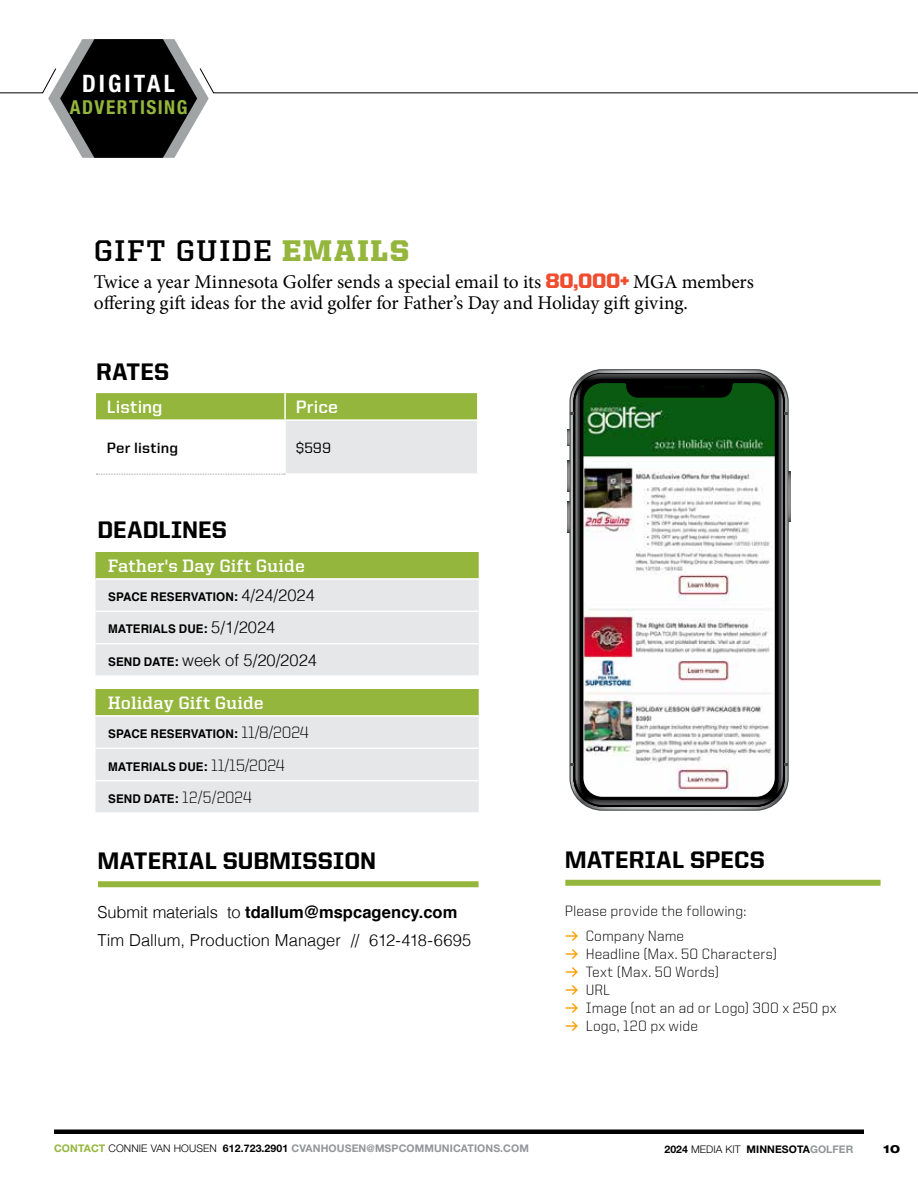
<style>
.page{position:relative;width:918px;height:1188px;background:#fff}
.page>*{position:absolute;margin:0;border:0;box-sizing:border-box;transform-origin:0 0}
.t1{font:700 30px "United Serif Reg";letter-spacing:.075em;color:#000}
.t2{font:800 24px "United Sans Reg";letter-spacing:.01em;color:#000}
.t3{font:700 condensed 24px "Helvetica Neue LT Std";letter-spacing:.125em;color:#fff}
.t4{font:19.5px/21px "Minion Pro";letter-spacing:-.005em;color:#000}
.t5{font:700 condensed 19.2px "Helvetica Neue LT Std";letter-spacing:.08em;color:#94b63c}
.t6{font:700 18px "United Serif Reg";letter-spacing:.02em;color:#fff}
.t7{font:700 18px "United Sans Reg";letter-spacing:.005em;color:#fff}
.t8{font:300 16.5px/27.8px "Helvetica";color:#000}
.t9{font:300 16.5px "United Sans Reg";letter-spacing:.005em;color:#000}
.t10{font:300 15px/18px "United Sans Reg";letter-spacing:.01em;color:#000}
.t11{font:700 15px "United Sans Reg";letter-spacing:.01em;color:#000}
.t12{font:500 15px "United Sans Reg";color:#000}
.t13{font:700 12px "Helvetica";letter-spacing:.005em;color:#000}
.t14{font:800 expanded 11.25px "Helvetica Neue LT Std";color:#000}
.t15{font:700 10.5px "Helvetica Neue LT Std";letter-spacing:.01em;color:#939598}
.t16{font:700 10.5px "Helvetica Neue LT Std";letter-spacing:.005em;color:#000}
.s1{font-weight:900;color:#94b63c}
.s2{font-family:"United Serif Reg";font-weight:900;font-size:21px;color:#f04c2f}
.s3{font-size:13.5px}
.s4{font-weight:300;font-size:16.5px}
.s5{font-weight:700;font-size:12px}
.s6{font-weight:700;font-size:13.5px}
.s7{font-family:"United Sans Reg";font-weight:300;font-size:16.5px}
.s8{font-family:"Helvetica";font-weight:700;font-size:12px}
.s9{font-family:"Helvetica";font-weight:700;font-size:13.5px}
.s10{font-weight:700}
.s11{font-family:"Klavika Arrows";font-weight:500;color:#ff9d00}
.s12{color:#94b63c}
.s13{font-weight:300;color:#000}
.s14{color:#000}
.s15{font-weight:300}
.s16{color:#939598}
</style>
<div class="page">
<svg style="left:0;top:39px;width:918px;height:119px"></svg>
<hr style="left:54px;top:1130px;width:810px;height:4px;background:#000">
<div style="left:96px;top:393px;width:381px;height:26px;background:#94b63c"></div>
<div style="left:285px;top:420px;width:193px;height:54px;background:#e6e7e8"></div>
<hr style="left:284px;top:393px;width:2px;height:26px;background:#fff">
<hr style="left:285px;top:419px;width:194px;height:2px;background:#fff">
<hr style="left:284px;top:421px;width:2px;height:52px;background:#fff">
<hr style="left:477px;top:421px;width:2px;height:52px;background:#fff">
<hr style="left:284px;top:473px;width:195px;height:2px;background:#fff">
<svg style="left:96px;top:474px;width:189px;height:1px"></svg>
<div style="left:98px;top:881px;width:381px;height:6px;background:#94b63c"></div>
<div style="left:565px;top:880px;width:316px;height:6px;background:#94b63c"></div>
<svg style="left:95px;top:552px;width:385px;height:123px;background:#d5ddc4"></svg>
<hr style="left:479px;top:580px;width:1px;height:31px;background:#fff">
<hr style="left:479px;top:611px;width:1px;height:33px;background:#fff">
<hr style="left:479px;top:644px;width:1px;height:31px;background:#fff">
<svg style="left:95px;top:689px;width:385px;height:123px;background:#d5ddc4"></svg>
<hr style="left:479px;top:716px;width:1px;height:32px;background:#fff">
<hr style="left:479px;top:748px;width:1px;height:33px;background:#fff">
<hr style="left:479px;top:781px;width:1px;height:31px;background:#fff">
<svg style="left:571px;top:370px;width:217px;height:440px;background:#abadab"></svg>
<svg style="left:573px;top:373px;width:212px;height:434px;background:#0f1010"></svg>
<img style="left:583px;top:415px;width:192px;height:359px">
<img style="left:575px;top:415px;width:3px;height:359px">
<img style="left:578px;top:415px;width:3px;height:359px">
<img style="left:780px;top:415px;width:3px;height:359px">
<img style="left:778px;top:415px;width:2px;height:359px">
<svg style="left:575px;top:774px;width:209px;height:31px"></svg>
<img style="left:770px;top:774px;width:13px;height:26px">
<img style="left:588px;top:374px;width:182px;height:3px">
<svg style="left:567px;top:460px;width:3px;height:32px"></svg>
<svg style="left:789px;top:472px;width:2px;height:50px"></svg>
<svg style="left:568px;top:429px;width:2px;height:17px"></svg>
<svg style="left:567px;top:501px;width:3px;height:31px"></svg>
<svg style="left:570px;top:377px;width:218px;height:38px;background:#17401b"></svg>
<p class="t3" style="left:82px;top:69px;width:94px">DIGITAL</p>
<p class="t5" style="left:70px;top:95px;width:119px">ADVERTISING</p>
<h1 class="t1" style="left:94px;top:234px;width:317px">GIFT GUIDE <span class="s1">EMAILS</span></h1>
<p class="t4" style="left:94px;top:271px;width:661px">Twice a year Minnesota Golfer sends a special email to its <span class="s2">80,000+</span> MGA members offering gift ideas for the avid golfer for Father’s Day and Holiday gift giving.</p>
<p class="t2" style="left:96px;top:358px;width:75px">RATES</p>
<p class="t7" style="left:107px;top:397px;width:57px">Listing</p>
<p class="t7" style="left:296px;top:397px;width:44px">Price</p>
<p class="t11" style="left:107px;top:439px;width:73px">Per listing</p>
<p class="t12" style="left:296px;top:439px;width:37px">$599</p>
<p class="t2" style="left:97px;top:516px;width:131px">DEADLINES</p>
<p class="t6" style="left:108px;top:556px;width:198px">Father's Day Gift Guide</p>
<p class="t13" style="left:108px;top:587px;width:208px">SPACE RESERVATION<span class="s3">:</span> <span class="s4">4/24/2024</span></p>
<p class="t13" style="left:108px;top:620px;width:169px">MATERIALS DUE<span class="s3">:</span> <span class="s4">5/1/2024</span></p>
<p class="t8" style="left:108px;top:645px;width:210px"><span class="s5">SEND DATE</span><span class="s6">:</span> week of 5/20/2024</p>
<p class="t6" style="left:108px;top:693px;width:157px">Holiday Gift Guide</p>
<p class="t13" style="left:108px;top:724px;width:202px">SPACE RESERVATION<span class="s3">:</span> <span class="s7">11/8/2024</span></p>
<p class="t13" style="left:108px;top:757px;width:178px">MATERIALS DUE<span class="s3">:</span> <span class="s7">11/15/2024</span></p>
<p class="t9" style="left:108px;top:789px;width:145px"><span class="s8">SEND DATE</span><span class="s9">:</span> 12/5/2024</p>
<p class="t2" style="left:97px;top:848px;width:280px">MATERIAL SUBMISSION</p>
<p class="t8" style="left:97px;top:898px;width:376px">Submit materials to <span class="s10">tdallum@mspcagency.com<br></span>Tim Dallum, Production Manager // 612-418-6695</p>
<p class="t2" style="left:565px;top:846px;width:202px">MATERIAL SPECS</p>
<p class="t10" style="left:565px;top:898px;width:183px;line-height:24.8px">Please provide the following:<br><span class="s11">B</span> Company Name</p>
<p class="t10" style="left:565px;top:944px;width:273px"><span class="s11">B</span> Headline (Max. 50 Characters)<br><span class="s11">B</span> Text (Max. 50 Words)<br><span class="s11">B</span> URL<br><span class="s11">B</span> Image (not an ad or Logo) 300 x 250 px<br><span class="s11">B</span> Logo, 120 px wide</p>
<p class="t15" style="left:54px;top:1142px;width:476px"><span class="s12">CONTACT</span> <span class="s13">CONNIE VAN HOUSEN</span> <span class="s14">612.723.2901</span> CVANHOUSEN@MSPCOMMUNICATIONS.COM</p>
<p class="t16" style="left:665px;top:1143px;width:190px">2024 <span class="s15">MEDIA KIT</span> MINNESOTA<span class="s16">GOLFER</span></p>
<p class="t14" style="left:883px;top:1142px;width:18px">10</p>
</div>
